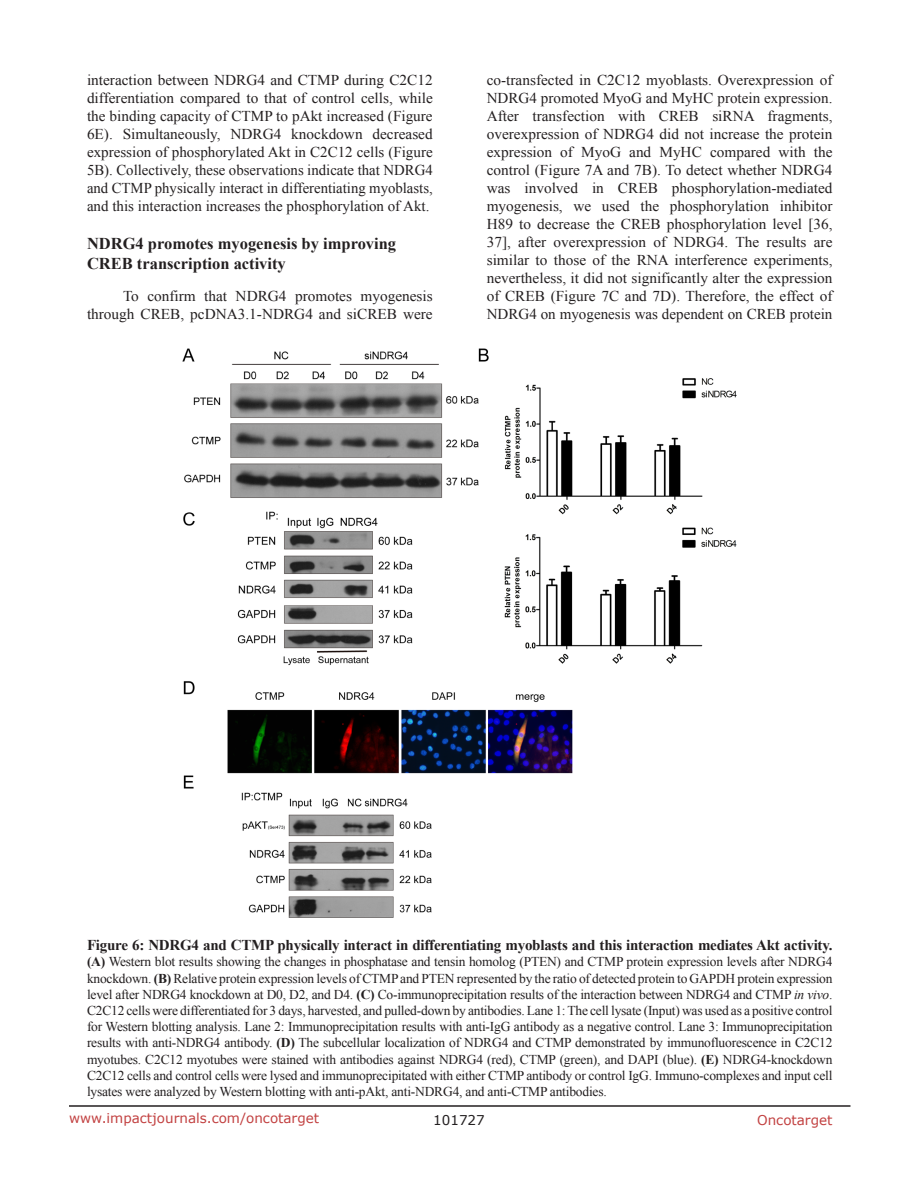
<style>
.page{position:relative;width:918px;height:1188px;background:#fff}
.page>*{position:absolute;margin:0;border:0;box-sizing:border-box;transform-origin:0 0}
.SubHeading{font:700 16.5px/19.8px "Times New Roman";color:#231f20}
.BodyText{font:15px/18px "Times New Roman";color:#231f20;text-align:justify}
.figuretext{font:700 15px "Times New Roman";letter-spacing:-.015em;color:#231f20}
.figuretext-2{font:13.5px/16.2px "Times New Roman";letter-spacing:-.015em;color:#231f20;text-align:justify}
.t1{font:13.5px "Verdana";color:#c24141}
.t2{font:13.5px "Verdana";color:#231f20}
.s1{font-weight:700}
.s2{font-style:italic}
</style>
<div class="page">
<hr style="left:69px;top:1105px;width:781px;height:2px;background:#231f20">
<img style="left:182px;top:348px;width:555px;height:570px">
<p class="BodyText" style="left:87px;top:71px;width:347px">interaction between NDRG4 and CTMP during C2C12 differentiation compared to that of control cells, while the binding capacity of CTMP to pAkt increased (Figure 6E). Simultaneously, NDRG4 knockdown decreased expression of phosphorylated Akt in C2C12 cells (Figure 5B). Collectively, these observations indicate that NDRG4 and CTMP physically interact in differentiating myoblasts, and this interaction increases the phosphorylation of Akt.</p>
<p class="SubHeading" style="left:87px;top:233px;width:311px">NDRG4 promotes myogenesis by improving<br>CREB transcription activity</p>
<p class="BodyText" style="left:87px;top:286px;width:347px;text-align:right">To confirm that NDRG4 promotes myogenesis through CREB, pcDNA3.1-NDRG4 and siCREB were</p>
<p class="BodyText" style="left:487px;top:71px;width:347px">co-transfected in C2C12 myoblasts. Overexpression of NDRG4 promoted MyoG and MyHC protein expression.<br>After transfection with CREB siRNA fragments, overexpression of NDRG4 did not increase the protein expression of MyoG and MyHC compared with the control (Figure 7A and 7B). To detect whether NDRG4 was involved in CREB phosphorylation-mediated myogenesis, we used the phosphorylation inhibitor H89 to decrease the CREB phosphorylation level [36, 37], after overexpression of NDRG4. The results are similar to those of the RNA interference experiments, nevertheless, it did not significantly alter the expression of CREB (Figure 7C and 7D). Therefore, the effect of NDRG4 on myogenesis was dependent on CREB protein</p>
<p class="figuretext" style="left:87px;top:935px;width:747px">Figure 6: NDRG4 and CTMP physically interact in differentiating myoblasts and this interaction mediates Akt activity.</p>
<p class="figuretext-2" style="left:87px;top:953px;width:747px"><span class="s1">(A)</span> Western blot results showing the changes in phosphatase and tensin homolog (PTEN) and CTMP protein expression levels after NDRG4 knockdown. <span class="s1">(B)</span> Relative protein expression levels of CTMP and PTEN represented by the ratio of detected protein to GAPDH protein expression level after NDRG4 knockdown at D0, D2, and D4. <span class="s1">(C)</span> Co-immunoprecipitation results of the interaction between NDRG4 and CTMP <span class="s2">in vivo</span>.<br>C2C12 cells were differentiated for 3 days, harvested, and pulled-down by antibodies. Lane 1: The cell lysate (Input) was used as a positive control for Western blotting analysis. Lane 2: Immunoprecipitation results with anti-IgG antibody as a negative control. Lane 3: Immunoprecipitation results with anti-NDRG4 antibody. <span class="s1">(D)</span> The subcellular localization of NDRG4 and CTMP demonstrated by immunofluorescence in C2C12 myotubes. C2C12 myotubes were stained with antibodies against NDRG4 (red), CTMP (green), and DAPI (blue). <span class="s1">(E)</span> NDRG4-knockdown C2C12 cells and control cells were lysed and immunoprecipitated with either CTMP antibody or control IgG. Immuno-complexes and input cell lysates were analyzed by Western blotting with anti-pAkt, anti-NDRG4, and anti-CTMP antibodies.</p>
<p class="t1" style="left:69px;top:1109px;width:252px">www.impactjournals.com/oncotarget</p>
<p class="t2" style="left:433px;top:1111px;width:53px">101727</p>
<p class="t1" style="left:757px;top:1111px;width:77px">Oncotarget</p>
</div>
